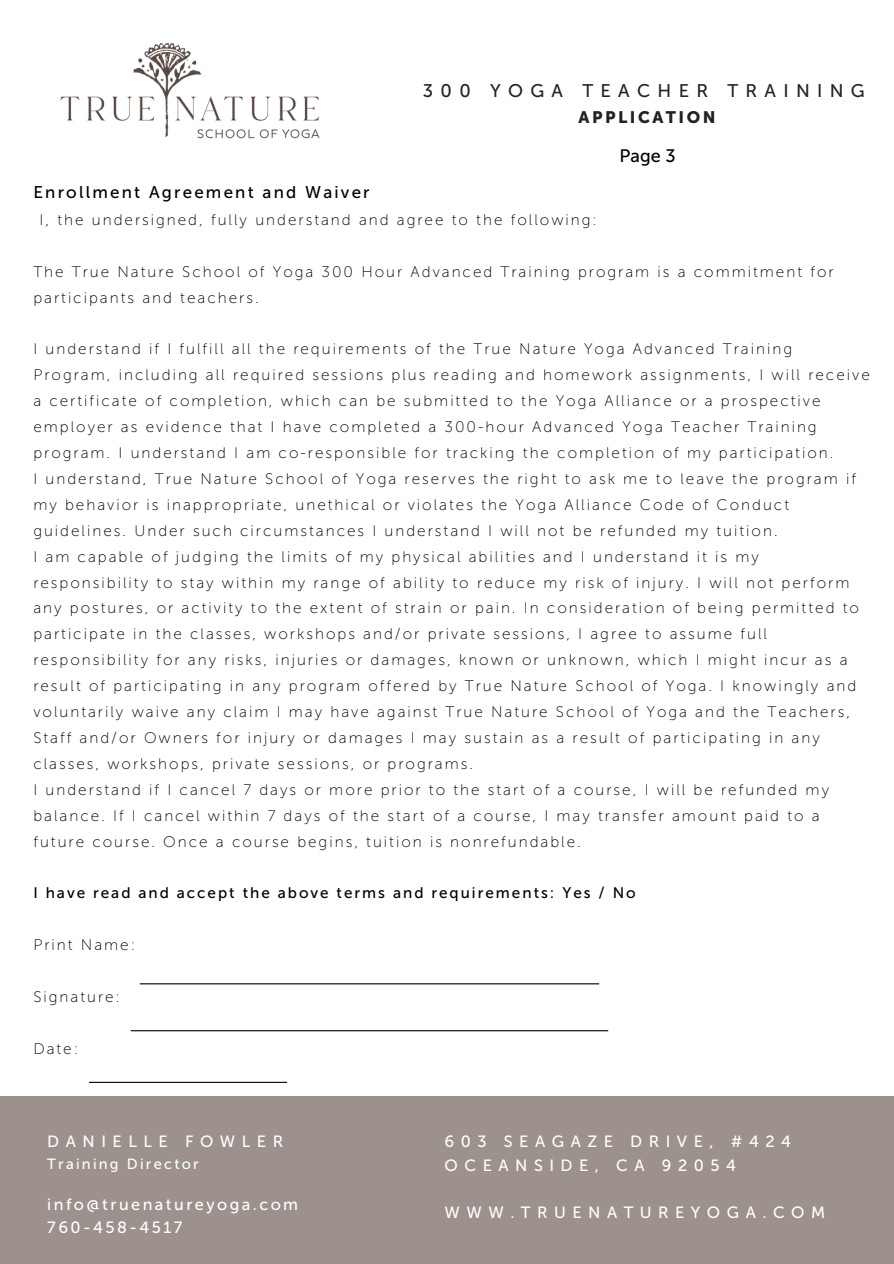
<style>
.page{position:relative;width:894px;height:1264px;background:#fff}
.page>*{position:absolute;margin:0;border:0;box-sizing:border-box;transform-origin:0 0}
.t1{font:18.3px "Museo Sans 500";letter-spacing:.4em;color:#222}
.t2{font:18px "Museo Sans 500";color:#000}
.t3{font:16.95px "Museo Sans 500";letter-spacing:.13em;color:#000}
.t4{font:16.5px "Museo Sans 900";letter-spacing:.15em;color:#222}
.t5{font:16.2px "Museo Sans 500";letter-spacing:.4em;color:#fff}
.t6{font:16.2px "Museo Sans 500";letter-spacing:.15em;color:#fff}
.t7{font:15.3px/26px "Museo Sans 100";letter-spacing:.13em;color:#000}
.t8{font:15.3px "Museo Sans 500";letter-spacing:.13em;color:#000}
.t9{font:14.7px "Museo Sans 500";letter-spacing:.15em;color:#fff}
</style>
<div class="page">
<div style="left:0;top:1096px;width:893px;height:167px;background:#9c918c"></div>
<img style="left:60px;top:42px;width:260px;height:97px">
<hr style="left:140px;top:983px;width:458px;height:1px;background:#000">
<hr style="left:131px;top:1030px;width:476px;height:1px;background:#000">
<hr style="left:89px;top:1081px;width:197px;height:1px;background:#000">
<p class="t1" style="left:423px;top:80px;width:443px">300 YOGA TEACHER TRAINING</p>
<p class="t4" style="left:578px;top:107px;width:138px">APPLICATION</p>
<p class="t2" style="left:619px;top:145px;width:57px">Page 3</p>
<p class="t3" style="left:33px;top:182px;width:338px">Enrollment Agreement and Waiver</p>
<p class="t7" style="left:40px;top:207px;width:559px">I, the undersigned, fully understand and agree to the following:</p>
<p class="t7" style="left:33px;top:258px;width:801px">The True Nature School of Yoga 300 Hour Advanced Training program is a commitment for participants and teachers.</p>
<p class="t7" style="left:33px;top:336px;width:837px">I understand if I fulfill all the requirements of the True Nature Yoga Advanced Training Program, including all required sessions plus reading and homework assignments, I will receive a certificate of completion, which can be submitted to the Yoga Alliance or a prospective employer as evidence that I have completed a 300-hour Advanced Yoga Teacher Training program. I understand I am co-responsible for tracking the completion of my participation.</p>
<p class="t7" style="left:33px;top:465px;width:824px">I understand, True Nature School of Yoga reserves the right to ask me to leave the program if my behavior is inappropriate, unethical or violates the Yoga Alliance Code of Conduct guidelines. Under such circumstances I understand I will not be refunded my tuition.</p>
<p class="t7" style="left:33px;top:543px;width:827px">I am capable of judging the limits of my physical abilities and I understand it is my responsibility to stay within my range of ability to reduce my risk of injury. I will not perform any postures, or activity to the extent of strain or pain. In consideration of being permitted to participate in the classes, workshops and/or private sessions, I agree to assume full responsibility for any risks, injuries or damages, known or unknown, which I might incur as a result of participating in any program offered by True Nature School of Yoga. I knowingly and voluntarily waive any claim I may have against True Nature School of Yoga and the Teachers, Staff and/or Owners for injury or damages I may sustain as a result of participating in any classes, workshops, private sessions, or programs.</p>
<p class="t7" style="left:33px;top:776px;width:797px">I understand if I cancel 7 days or more prior to the start of a course, I will be refunded my balance. If I cancel within 7 days of the start of a course, I may transfer amount paid to a future course. Once a course begins, tuition is nonrefundable.</p>
<p class="t8" style="left:33px;top:884px;width:603px">I have read and accept the above terms and requirements: Yes / No</p>
<p class="t7" style="left:33px;top:932px;width:103px">Print Name:</p>
<p class="t7" style="left:33px;top:983px;width:88px">Signature:</p>
<p class="t7" style="left:33px;top:1035px;width:46px">Date:</p>
<p class="t5" style="left:47px;top:1131px;width:237px">DANIELLE FOWLER</p>
<p class="t9" style="left:47px;top:1155px;width:153px">Training Director</p>
<p class="t6" style="left:47px;top:1194px;width:252px">info@truenatureyoga.com</p>
<p class="t6" style="left:47px;top:1218px;width:136px">760-458-4517</p>
<p class="t5" style="left:444px;top:1131px;width:348px">603 SEAGAZE DRIVE, #424</p>
<p class="t5" style="left:444px;top:1155px;width:293px">OCEANSIDE, CA 92054</p>
<p class="t5" style="left:444px;top:1202px;width:382px">WWW.TRUENATUREYOGA.COM</p>
</div>
